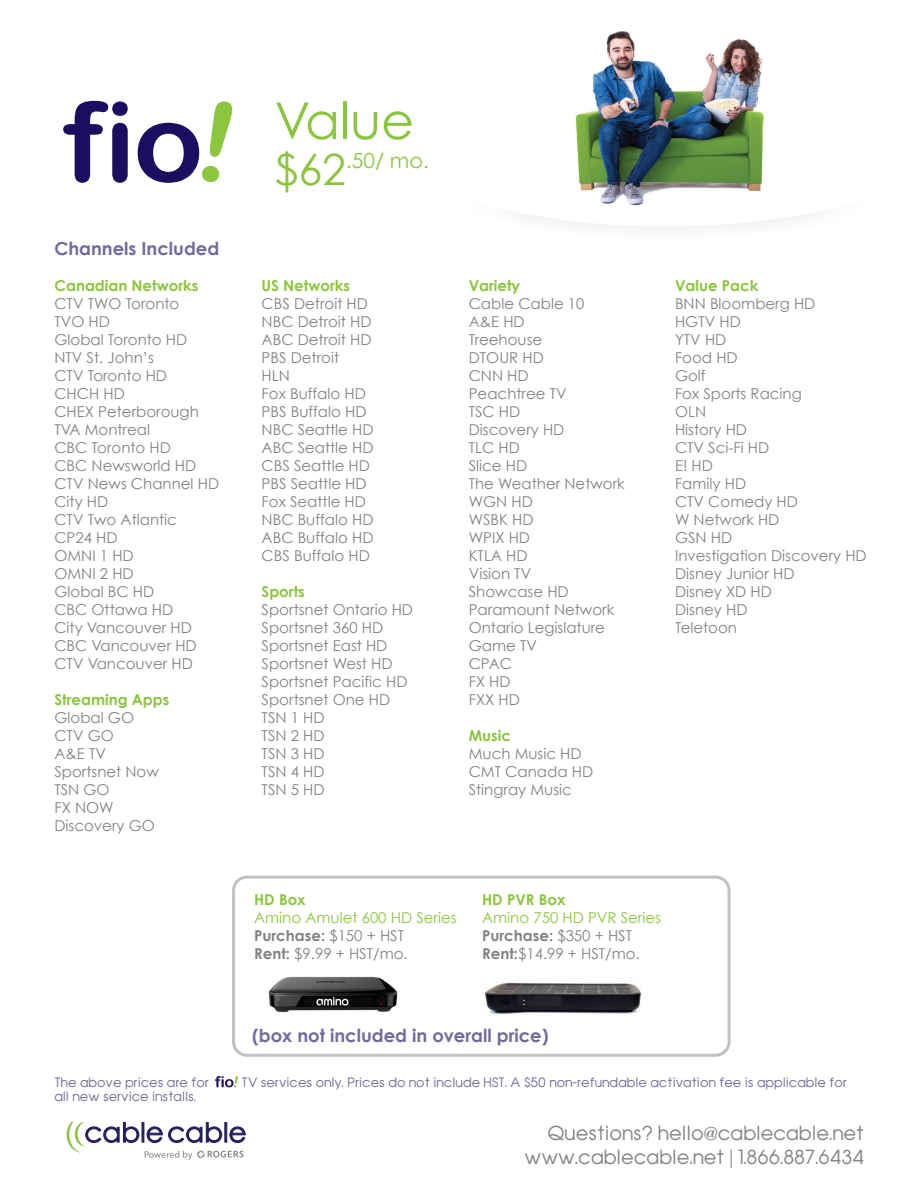
<style>
.page{position:relative;width:918px;height:1188px;background:#fff}
.page>*{position:absolute;margin:0;border:0;box-sizing:border-box;transform-origin:0 0}
.t1{font:51px "Century Gothic";color:#8bc63e}
.t2{font:20.85px "Century Gothic";color:#8bc63e}
.t3{font:18px/24px "Avant Garde";color:#808385;text-align:right}
.t4{font:700 18px "Century Gothic";color:#716a9d}
.t5{font:15px/18px "Century Gothic";color:#808385}
.t6{font:700 15px "Century Gothic";color:#8bc63e}
.t7{font:15px/18px "Century Gothic";color:#8bc63e}
.t8{font:12px "Avant Garde";color:#716a9d}
.s1{font-size:43.05px}
.s2{font-weight:700;color:#808385}
.s3{color:#808385}
.s4{color:#8bc63e}
.s5{font-weight:700}
</style>
<div class="page">
<div style="left:232px;top:876px;width:499px;height:181px;border:3px solid #808385;border-radius:14px"></div>
<svg style="left:145px;top:1151px;width:99px;height:9px"></svg>
<svg style="left:67px;top:1122px;width:72px;height:31px"></svg>
<hr style="left:142px;top:1122px;width:2px;height:20px;background:#241f5d">
<svg style="left:147px;top:1122px;width:75px;height:21px"></svg>
<div style="left:225px;top:1122px;width:2px;height:20px;background:#241f5d;border:1px solid #241f5d"></div>
<svg style="left:230px;top:1127px;width:15px;height:16px"></svg>
<img style="left:484px;top:982px;width:157px;height:32px">
<img style="left:268px;top:976px;width:130px;height:37px">
<svg style="left:63px;top:101px;width:65px;height:82px"></svg>
<svg style="left:138px;top:101px;width:94px;height:82px"></svg>
<img style="left:575px;top:31px;width:189px;height:175px">
<svg style="left:215px;top:1076px;width:23px;height:11px"></svg>
<p class="t4" style="left:54px;top:237px;width:166px">Channels Included</p>
<p class="t6" style="left:54px;top:277px;width:145px">Canadian Networks</p>
<p class="t5" style="left:54px;top:295px;width:166px">CTV TWO Toronto<br>TVO HD<br>Global Toronto HD<br>NTV St. John’s<br>CTV Toronto HD<br>CHCH HD<br>CHEX Peterborough<br>TVA Montreal<br>CBC Toronto HD<br>CBC Newsworld HD<br>CTV News Channel HD<br>City HD<br>CTV Two Atlantic<br>CP24 HD<br>OMNI 1 HD<br>OMNI 2 HD<br>Global BC HD<br>CBC Ottawa HD<br>City Vancouver HD<br>CBC Vancouver HD<br>CTV Vancouver HD</p>
<p class="t6" style="left:54px;top:691px;width:116px">Streaming Apps</p>
<p class="t5" style="left:54px;top:709px;width:106px">Global GO<br>CTV GO<br>A&amp;E TV<br>Sportsnet Now<br>TSN GO<br>FX NOW<br>Discovery GO</p>
<h1 class="t1" style="left:275px;top:90px;width:141px">Value</h1>
<h2 class="t2" style="left:275px;top:148px;width:156px"><span class="s1">$62</span>.50/ mo.</h2>
<p class="t6" style="left:262px;top:277px;width:90px">US Networks</p>
<p class="t5" style="left:262px;top:295px;width:114px">CBS Detroit HD<br>NBC Detroit HD<br>ABC Detroit HD<br>PBS Detroit<br>HLN<br>Fox Buffalo HD<br>PBS Buffalo HD<br>NBC Seattle HD<br>ABC Seattle HD<br>CBS Seattle HD<br>PBS Seattle HD<br>Fox Seattle HD<br>NBC Buffalo HD<br>ABC Buffalo HD<br>CBS Buffalo HD</p>
<p class="t6" style="left:262px;top:583px;width:45px">Sports</p>
<p class="t5" style="left:262px;top:601px;width:153px">Sportsnet Ontario HD<br>Sportsnet 360 HD<br>Sportsnet East HD<br>Sportsnet West HD<br>Sportsnet Pacific HD<br>Sportsnet One HD<br>TSN 1 HD<br>TSN 2 HD<br>TSN 3 HD<br>TSN 4 HD<br>TSN 5 HD</p>
<p class="t6" style="left:469px;top:277px;width:53px">Variety</p>
<p class="t5" style="left:469px;top:295px;width:158px">Cable Cable 10<br>A&amp;E HD<br>Treehouse<br>DTOUR HD<br>CNN HD<br>Peachtree TV<br>TSC HD<br>Discovery HD<br>TLC HD<br>Slice HD<br>The Weather Network<br>WGN HD<br>WSBK HD<br>WPIX HD<br>KTLA HD<br>Vision TV<br>Showcase HD<br>Paramount Network<br>Ontario Legislature<br>Game TV<br>CPAC<br>FX HD<br>FXX HD</p>
<p class="t6" style="left:469px;top:727px;width:44px">Music</p>
<p class="t5" style="left:469px;top:745px;width:126px">Much Music HD<br>CMT Canada HD<br>Stingray Music</p>
<p class="t6" style="left:675px;top:277px;width:85px">Value Pack</p>
<p class="t5" style="left:675px;top:295px;width:193px">BNN Bloomberg HD<br>HGTV HD<br>YTV HD<br>Food HD<br>Golf<br>Fox Sports Racing<br>OLN<br>History HD<br>CTV Sci-Fi HD<br>E! HD<br>Family HD<br>CTV Comedy HD<br>W Network HD<br>GSN HD<br>Investigation Discovery HD<br>Disney Junior HD<br>Disney XD HD<br>Disney HD<br>Teletoon</p>
<p class="t6" style="left:254px;top:890px;width:53px">HD Box</p>
<p class="t7" style="left:254px;top:908px;width:204px">Amino Amulet 600 HD Series<br><span class="s2">Purchase:</span> <span class="s3">$150 + HST<br></span><span class="s2">Rent:</span> <span class="s3">$9.99 + HST/mo.</span></p>
<p class="t6" style="left:482px;top:890px;width:85px">HD PVR Box</p>
<p class="t5" style="left:482px;top:908px;width:180px"><span class="s4">Amino 750 HD PVR Series<br></span><span class="s5">Purchase:</span> $350 + HST<br><span class="s5">Rent:</span>$14.99 + HST/mo.</p>
<p class="t4" style="left:252px;top:1024px;width:298px">(box not included in overall price)</p>
<p class="t8" style="left:54px;top:1075px;width:156px">The above prices are for</p>
<p class="t8" style="left:242px;top:1075px;width:607px">TV services only. Prices do not include HST. A $50 non-refundable activation fee is applicable for</p>
<p class="t8" style="left:54px;top:1089px;width:143px">all new service installs.</p>
<p class="t3" style="left:525px;top:1122px;width:341px">Questions? hello@cablecable.net www.cablecable.net | 1.866.887.6434</p>
</div>
